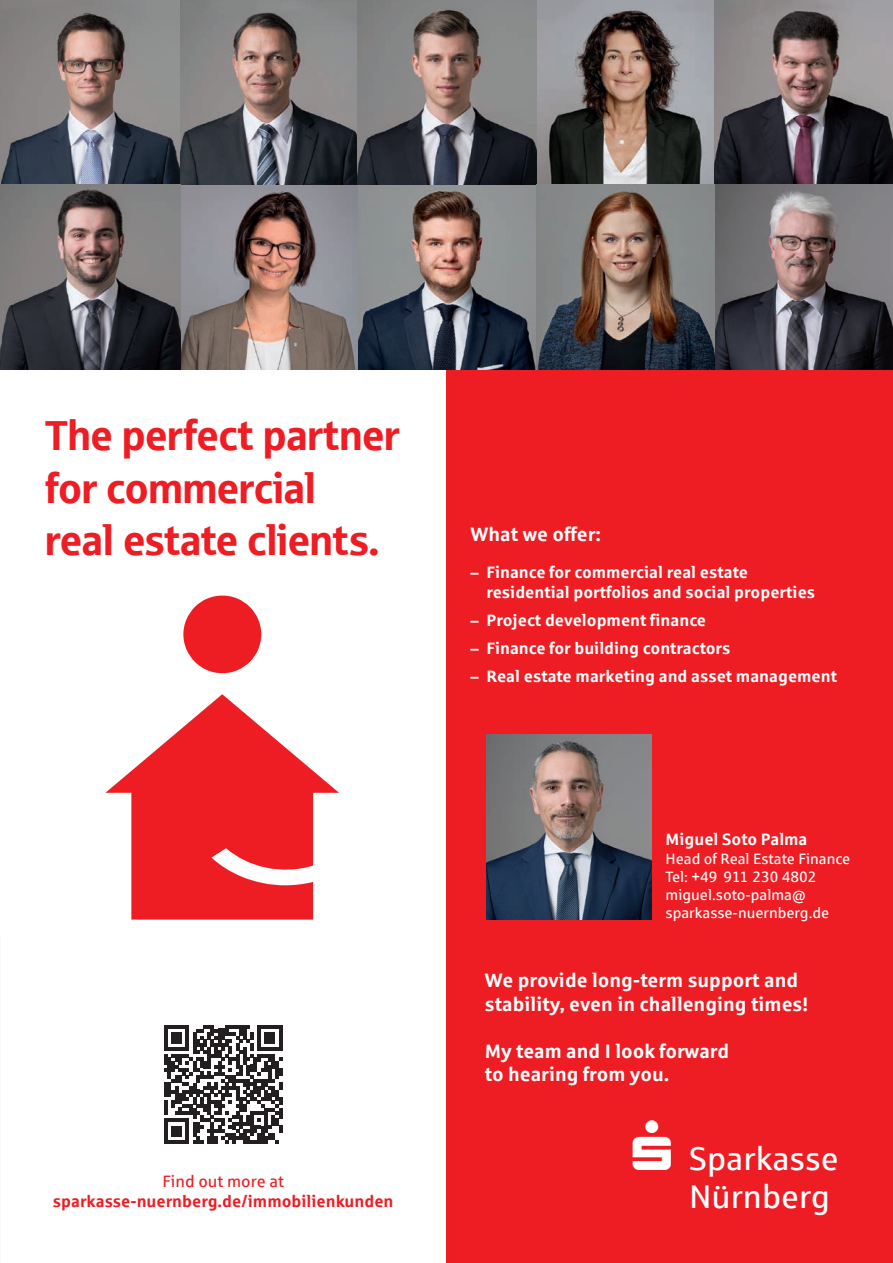
<style>
.page{position:relative;width:893px;height:1263px;background:#fff}
.page>*{position:absolute;margin:0;border:0;box-sizing:border-box;transform-origin:0 0}
.t1{font:42px/52.5px "Sparkasse Head";color:#ee1d23}
.t2{font:33px/38.1px "Sparkasse Rg";color:#fff;text-align:right}
.t3{font:700 19.5px/24px "Sparkasse Rg";color:#fff}
.t4{font:700 16.5px/19.5px "Sparkasse Rg";color:#fff}
.t5{font:700 16.5px "Sparkasse Rg";color:#ee1d23}
.t6{font:16.5px "Sparkasse Rg";color:#ee1d23}
.t7{font:15px/18px "Sparkasse Rg";color:#fff}
</style>
<div class="page">
<div style="left:446px;top:370px;width:447px;height:893px;background:#ee1d23"></div>
<svg style="left:183px;top:596px;width:78px;height:77px"></svg>
<svg style="left:105px;top:694px;width:234px;height:225px;fill:#ee1d23"></svg>
<img style="left:487px;top:734px;width:164px;height:185px">
<img style="left:0;top:0;width:180px;height:185px">
<svg style="left:164px;top:1025px;width:118px;height:118px"></svg>
<img style="left:180px;top:0;width:713px;height:185px">
<img style="left:0;top:185px;width:893px;height:185px">
<h1 class="t1" style="left:45px;top:408px;width:356px">The perfect partner for commercial<br>real estate clients.</h1>
<p class="t6" style="left:162px;top:1171px;width:123px">Find out more at</p>
<p class="t5" style="left:53px;top:1191px;width:342px">sparkasse-nuernberg.de/immobilienkunden</p>
<p class="t3" style="left:471px;top:522px;width:132px">What we offer:</p>
<p class="t4" style="left:486px;top:562px;width:330px;text-indent:-16px">– Finance for commercial real estate residential portfolios and social properties</p>
<p class="t4" style="left:471px;top:610px;width:237px">– Project development finance</p>
<p class="t4" style="left:471px;top:638px;width:261px">– Finance for building contractors</p>
<p class="t4" style="left:471px;top:666px;width:368px">– Real estate marketing and asset management</p>
<p class="t4" style="left:666px;top:828px;width:143px">Miguel Soto Palma</p>
<p class="t7" style="left:666px;top:849px;width:186px">Head of Real Estate Finance<br>Tel: +49 911 230 4802 miguel.soto-palma@ sparkasse-nuernberg.de</p>
<p class="t3" style="left:485px;top:967px;width:325px">We provide long-term support and stability, even in challenging times!</p>
<p class="t3" style="left:485px;top:1039px;width:246px;line-height:23.2px">My team and I look forward to hearing from you.</p>
<h2 class="t2" style="left:633px;top:1139px;width:207px">▲ Sparkasse<br>Nürnberg</h2>
</div>
